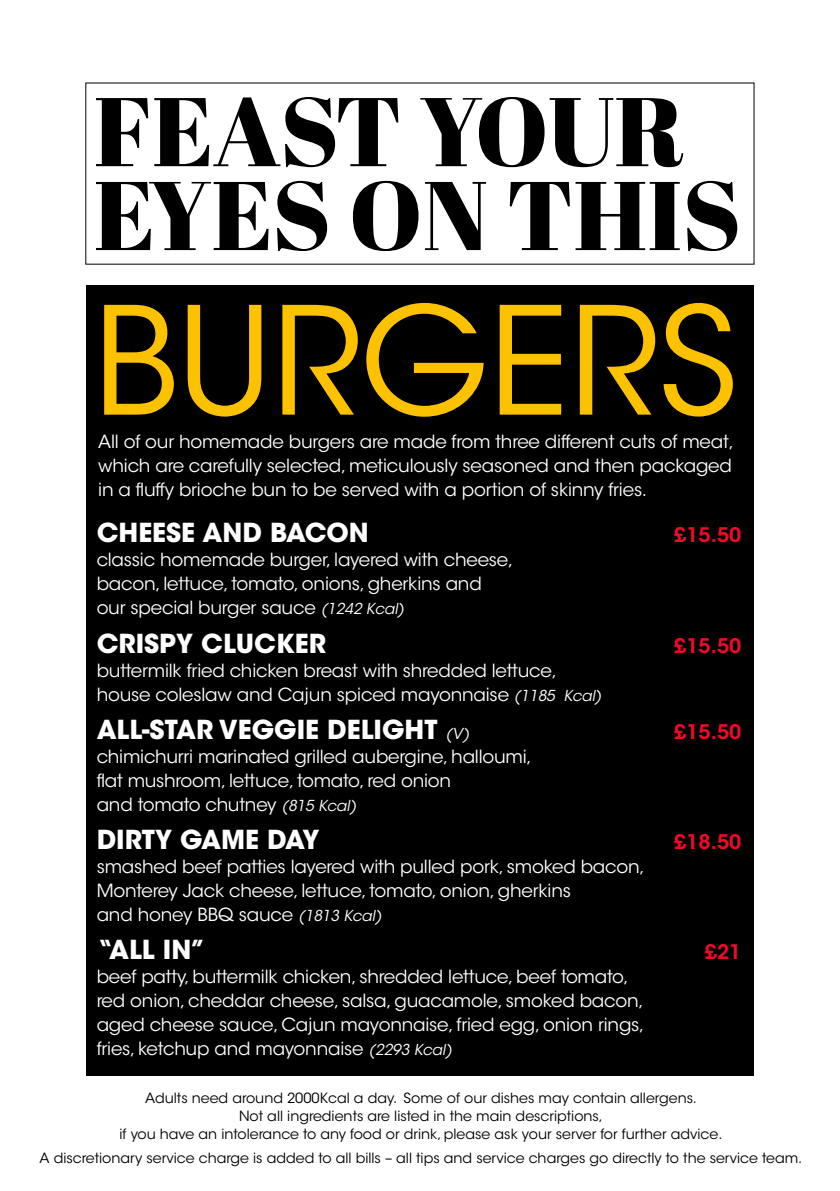
<style>
.page{position:relative;width:840px;height:1191px;background:#fff}
.page>*{position:absolute;margin:0;border:0;box-sizing:border-box;transform-origin:0 0}
.t1{font:148.4px "ITC Avant Garde Std";color:#fcc200}
.t2{font:97.2px/83.8px "Abril Fatface";letter-spacing:-.005em;color:#000}
.t3{font:700 26px "ITC Avant Garde Std";color:#fff}
.t4{font:600 20px "ITC Avant Garde Std";color:#f00a29}
.t5{font:18px/24px "ITC Avant Garde Std";letter-spacing:-.01em;color:#fff}
.t6{font:14px/18px "ITC Avant Garde Std";color:#000;text-align:center}
.s1{font-style:italic;font-size:15px}
.s2{font-weight:400;font-style:italic;font-size:15px}
</style>
<div class="page">
<div style="left:86px;top:285px;width:667px;height:791px;background:#000"></div>
<h2 class="t2" style="left:94px;top:87px;width:648px">FEAST YOUR<br>EYES ON THIS</h2>
<h1 class="t1" style="left:93px;top:271px;width:646px">BURGERS</h1>
<p class="t5" style="left:98px;top:430px;width:636px;text-align:justify">All of our homemade burgers are made from three different cuts of meat, which are carefully selected, meticulously seasoned and then packaged in a fluffy brioche bun to be served with a portion of skinny fries.</p>
<h3 class="t3" style="left:97px;top:516px;width:273px">CHEESE AND BACON</h3>
<p class="t4" style="left:674px;top:522px;width:69px">£15.50</p>
<p class="t5" style="left:97px;top:548px;width:418px">classic homemade burger, layered with cheese, bacon, lettuce, tomato, onions, gherkins and our special burger sauce <span class="s1">(1242 Kcal)</span></p>
<h3 class="t3" style="left:97px;top:626px;width:230px">CRISPY CLUCKER</h3>
<p class="t4" style="left:674px;top:632px;width:69px">£15.50</p>
<p class="t5" style="left:97px;top:658px;width:509px">buttermilk fried chicken breast with shredded lettuce, house coleslaw and Cajun spiced mayonnaise <span class="s1">(1185 Kcal)</span></p>
<h3 class="t3" style="left:97px;top:712px;width:377px">ALL-STAR VEGGIE DELIGHT <span class="s2">(V)</span></h3>
<p class="t4" style="left:674px;top:719px;width:69px">£15.50</p>
<p class="t5" style="left:97px;top:744px;width:436px">chimichurri marinated grilled aubergine, halloumi, flat mushroom, lettuce, tomato, red onion<br>and tomato chutney <span class="s1">(815 Kcal)</span></p>
<h3 class="t3" style="left:97px;top:822px;width:224px">DIRTY GAME DAY</h3>
<p class="t4" style="left:674px;top:829px;width:69px">£18.50</p>
<p class="t5" style="left:97px;top:854px;width:549px">smashed beef patties layered with pulled pork, smoked bacon,<br>Monterey Jack cheese, lettuce, tomato, onion, gherkins<br>and honey BBQ sauce <span class="s1">(1813 Kcal)</span></p>
<h3 class="t3" style="left:97px;top:932px;width:111px">“ALL IN”</h3>
<p class="t4" style="left:704px;top:939px;width:38px">£21</p>
<p class="t5" style="left:97px;top:965px;width:549px">beef patty, buttermilk chicken, shredded lettuce, beef tomato, red onion, cheddar cheese, salsa, guacamole, smoked bacon, aged cheese sauce, Cajun mayonnaise, fried egg, onion rings, fries, ketchup and mayonnaise <span class="s1">(2293 Kcal)</span></p>
<p class="t6" style="left:119px;top:1089px;width:604px">Adults need around 2000Kcal a day. Some of our dishes may contain allergens.<br>Not all ingredients are listed in the main descriptions,<br>if you have an intolerance to any food or drink, please ask your server for further advice.</p>
<p class="t6" style="left:40px;top:1148px;width:763px">A discretionary service charge is added to all bills – all tips and service charges go directly to the service team.</p>
</div>
